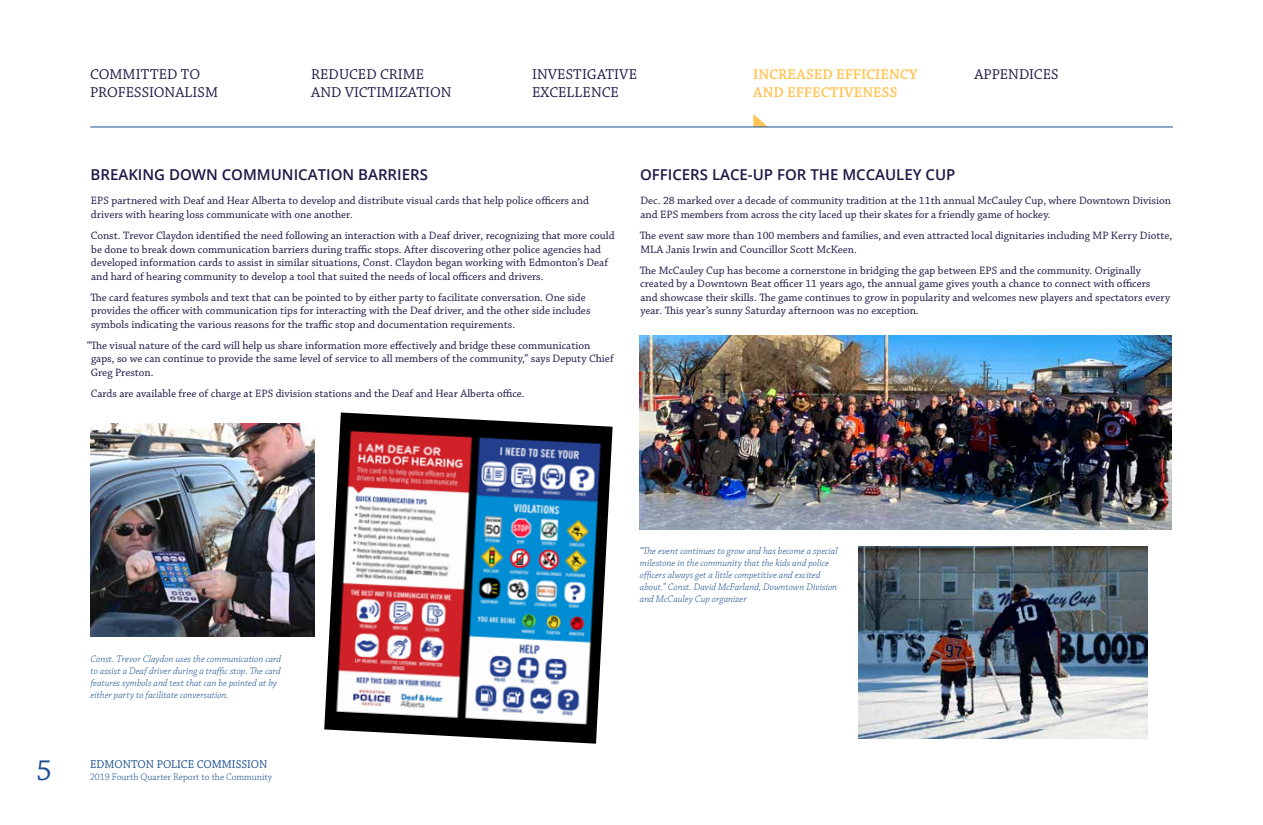
<style>
.page{position:relative;width:1263px;height:825px;background:#fff}
.page>*{position:absolute;margin:0;border:0;box-sizing:border-box;transform-origin:0 0}
.t1{font:30.75px "Chaparral Pro";color:#194f90;scale:.96 1}
.t2{font:15px/18px "Chaparral Pro";color:#1f1646}
.t3{font:600 15px "Open Sans";color:#1f1646}
.t4{font:600 15px "Chaparral Pro";letter-spacing:.005em;color:#ffc557}
.t5{font:12px "Chaparral Pro";color:#194f90;scale:.96 1}
.t6{font:11.25px/13.5px "Chaparral Pro";color:#1f1646}
.t7{font:italic 300 10px/12px "Chaparral Pro";color:#194f90}
.t8{font:300 10px "Chaparral Pro";color:#194f90}
</style>
<div class="page">
<svg style="left:753px;top:114px;width:15px;height:13px"></svg>
<hr style="left:90px;top:127px;width:1082px;height:1px;background:#194f90">
<img style="left:90px;top:423px;width:225px;height:214px">
<img style="left:640px;top:335px;width:531px;height:195px">
<img style="left:324px;top:412px;width:288px;height:332px">
<img style="left:859px;top:546px;width:288px;height:192px">
<h2 class="t2" style="left:90px;top:65px;width:129px">COMMITTED TO<br>PROFESSIONALISM</h2>
<h2 class="t2" style="left:311px;top:65px;width:142px">REDUCED CRIME<br>AND VICTIMIZATION</h2>
<h2 class="t2" style="left:532px;top:65px;width:106px">INVESTIGATIVE<br>EXCELLENCE</h2>
<h2 class="t4" style="left:753px;top:65px;width:166px">INCREASED EFFICIENCY</h2>
<h2 class="t2" style="left:974px;top:66px;width:86px">APPENDICES</h2>
<h2 class="t4" style="left:753px;top:83px;width:145px">AND EFFECTIVENESS</h2>
<h2 class="t3" style="left:91px;top:164px;width:339px">BREAKING DOWN COMMUNICATION BARRIERS</h2>
<p class="t6" style="left:91px;top:195px;width:499px">EPS partnered with Deaf and Hear Alberta to develop and distribute visual cards that help police officers and drivers with hearing loss communicate with one another.</p>
<p class="t6" style="left:91px;top:229px;width:525px">Const. Trevor Claydon identified the need following an interaction with a Deaf driver, recognizing that more could be done to break down communication barriers during traffic stops. After discovering other police agencies had developed information cards to assist in similar situations, Const. Claydon began working with Edmonton’s Deaf and hard of hearing community to develop a tool that suited the needs of local officers and drivers.</p>
<p class="t6" style="left:90px;top:291px;width:501px">The card features symbols and text that can be pointed to by either party to facilitate conversation. One side provides the officer with communication tips for interacting with the Deaf driver, and the other side includes symbols indicating the various reasons for the traffic stop and documentation requirements.</p>
<p class="t6" style="left:91px;top:339px;width:524px;text-indent:-4px">“The visual nature of the card will help us share information more effectively and bridge these communication gaps, so we can continue to provide the same level of service to all members of the community,” says Deputy Chief<br>Greg Preston.</p>
<p class="t6" style="left:91px;top:387px;width:435px">Cards are available free of charge at EPS division stations and the Deaf and Hear Alberta office.</p>
<h2 class="t3" style="left:640px;top:164px;width:317px">OFFICERS LACE-UP FOR THE MCCAULEY CUP</h2>
<p class="t6" style="left:640px;top:195px;width:532px">Dec. 28 marked over a decade of community tradition at the 11th annual McCauley Cup, where Downtown Division and EPS members from across the city laced up their skates for a friendly game of hockey.</p>
<p class="t6" style="left:640px;top:229px;width:534px">The event saw more than 100 members and families, and even attracted local dignitaries including MP Kerry Diotte,<br>MLA Janis Irwin and Councillor Scott McKeen.</p>
<p class="t6" style="left:640px;top:264px;width:532px">The McCauley Cup has become a cornerstone in bridging the gap between EPS and the community. Originally created by a Downtown Beat officer 11 years ago, the annual game gives youth a chance to connect with officers<br>and showcase their skills. The game continues to grow in popularity and welcomes new players and spectators every year. This year’s sunny Saturday afternoon was no exception.</p>
<p class="t7" style="left:90px;top:653px;width:192px">Const. Trevor Claydon uses the communication card to assist a Deaf driver during a traffic stop. The card features symbols and text that can be pointed at by either party to facilitate conversation.</p>
<h1 class="t1" style="left:36px;top:753px;width:18px">5</h1>
<p class="t5" style="left:90px;top:758px;width:186px">EDMONTON POLICE COMMISSION</p>
<p class="t8" style="left:90px;top:771px;width:184px">2019 Fourth Quarter Report to the Community</p>
<p class="t7" style="left:640px;top:545px;width:199px">“The event continues to grow and has become a special milestone in the community that the kids and police officers always get a little competitive and excited about.” Const. David McFarland, Downtown Division and McCauley Cup organizer</p>
</div>
